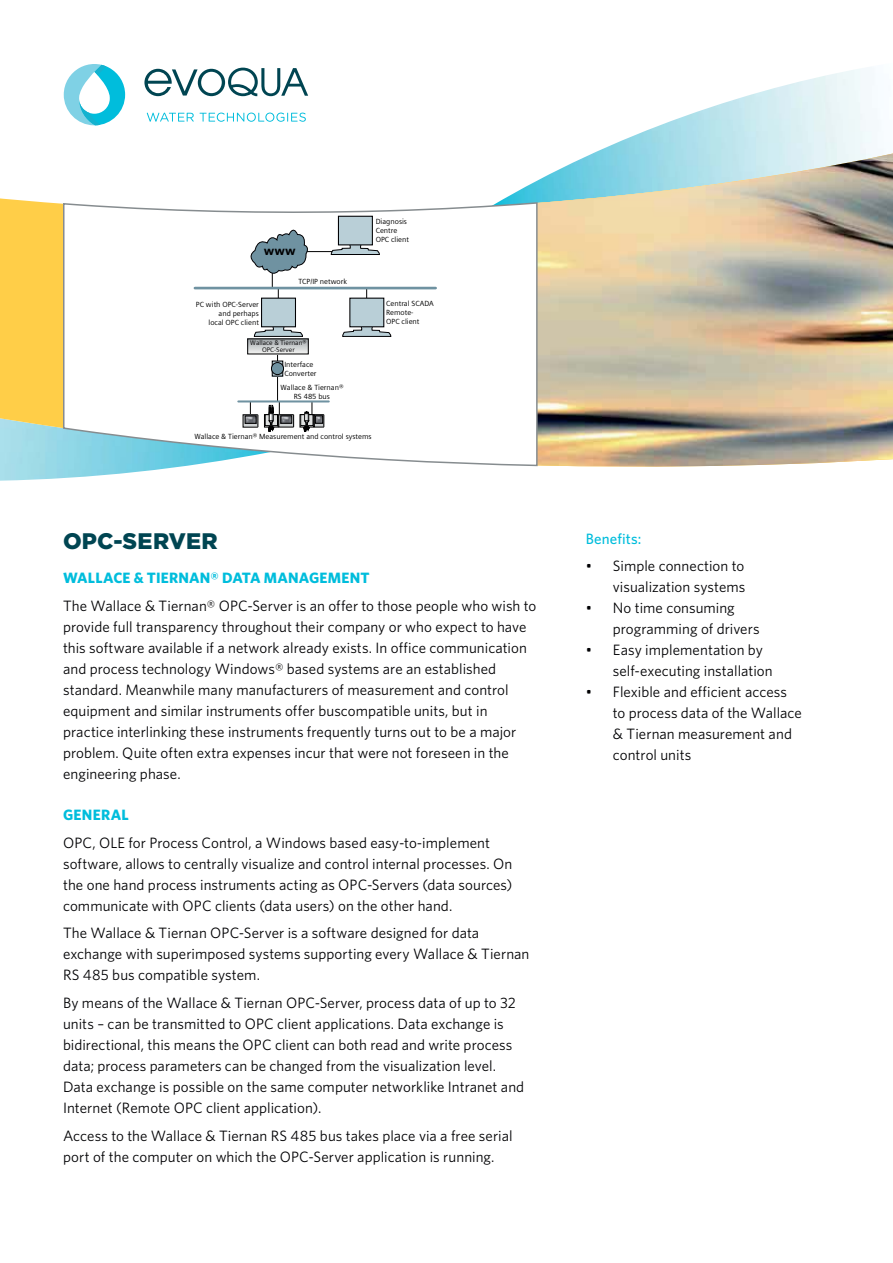
<style>
.page{position:relative;width:893px;height:1263px;background:#fff}
.page>*{position:absolute;margin:0;border:0;box-sizing:border-box;transform-origin:0 0}
.t1{font:900 22.5px "Gotham";letter-spacing:.01em;color:#004552}
.t2{font:15px/21px "Whitney";color:#000003}
.t3{font:700 15px "Whitney";letter-spacing:.01em;color:#00bddc}
.t4{font:500 15px "Whitney";letter-spacing:.01em;color:#00bddc}
.t5{font:900 12.3px "Siemens Sans";color:#000001}
.t6{font:7.5px/9px "Siemens Sans";color:#000001}
.t7{font:6.6px/7.5px "Siemens Sans";color:#000001;text-align:center}
</style>
<div class="page">
<svg style="left:144px;top:68px;width:164px;height:28px"></svg>
<svg style="left:147px;top:113px;width:47px;height:9px"></svg>
<svg style="left:200px;top:113px;width:106px;height:9px"></svg>
<svg style="left:64px;top:64px;width:61px;height:61px"></svg>
<img style="left:0;top:428px;width:177px;height:53px">
<img style="left:500px;top:67px;width:379px;height:134px">
<div style="left:0;top:198px;width:62px;height:230px;background:#ffce48"></div>
<img style="left:537px;top:149px;width:356px;height:318px">
<svg style="left:62px;top:201px;width:476px;height:266px"></svg>
<p class="t5" style="left:264px;top:244px;width:33px">www</p>
<p class="t6" style="left:298px;top:278px;width:50px">TCP/IP network</p>
<p class="t6" style="left:376px;top:218px;width:35px">Diagnosis<br>Centre<br>OPC client</p>
<p class="t6" style="left:196px;top:300px;width:64px;text-align:right">PC with OPC-Server and perhaps<br>local OPC client</p>
<p class="t6" style="left:386px;top:300px;width:49px">Central SCADA<br>Remote-<br>OPC client</p>
<p class="t6" style="left:284px;top:360px;width:34px">Interface<br>Converter</p>
<p class="t6" style="left:280px;top:383px;width:65px;text-align:center">Wallace &amp; Tiernan®<br>RS 485 bus</p>
<p class="t6" style="left:194px;top:433px;width:179px">Wallace &amp; Tiernan® Measurement and control systems</p>
<p class="t7" style="left:250px;top:340px;width:58px">Wallace &amp; Tiernan®<br>OPC-Server</p>
<h1 class="t1" style="left:63px;top:531px;width:156px">OPC-SERVER</h1>
<p class="t3" style="left:63px;top:572px;width:308px">WALLACE &amp; TIERNAN® DATA MANAGEMENT</p>
<p class="t2" style="left:63px;top:596px;width:475px">The Wallace &amp; Tiernan® OPC-Server is an offer to those people who wish to provide full transparency throughout their company or who expect to have this software available if a network already exists. In office communication and process technology Windows® based systems are an established standard. Meanwhile many manufacturers of measurement and control equipment and similar instruments offer buscompatible units, but in practice interlinking these instruments frequently turns out to be a major problem. Quite often extra expenses incur that were not foreseen in the engineering phase.</p>
<p class="t3" style="left:63px;top:809px;width:67px">GENERAL</p>
<p class="t2" style="left:63px;top:833px;width:451px">OPC, OLE for Process Control, a Windows based easy-to-implement software, allows to centrally visualize and control internal processes. On the one hand process instruments acting as OPC-Servers (data sources) communicate with OPC clients (data users) on the other hand.</p>
<p class="t2" style="left:63px;top:924px;width:468px">The Wallace &amp; Tiernan OPC-Server is a software designed for data exchange with superimposed systems supporting every Wallace &amp; Tiernan<br>RS 485 bus compatible system.</p>
<p class="t2" style="left:63px;top:994px;width:463px">By means of the Wallace &amp; Tiernan OPC-Server, process data of up to 32 units – can be transmitted to OPC client applications. Data exchange is bidirectional, this means the OPC client can both read and write process data; process parameters can be changed from the visualization level.<br>Data exchange is possible on the same computer networklike Intranet and Internet (Remote OPC client application).</p>
<p class="t2" style="left:63px;top:1126px;width:451px">Access to the Wallace &amp; Tiernan RS 485 bus takes place via a free serial port of the computer on which the OPC-Server application is running.</p>
<p class="t4" style="left:586px;top:533px;width:57px">Benefits:</p>
<p class="t2" style="left:586px;top:557px;width:161px;text-align:right">• Simple connection to visualization systems</p>
<p class="t2" style="left:613px;top:599px;width:148px;text-indent:-27px">• No time consuming programming of drivers</p>
<p class="t2" style="left:613px;top:641px;width:161px;text-indent:-27px">• Easy implementation by self-executing installation</p>
<p class="t2" style="left:613px;top:683px;width:191px;text-indent:-27px">• Flexible and efficient access to process data of the Wallace &amp; Tiernan measurement and control units</p>
</div>
